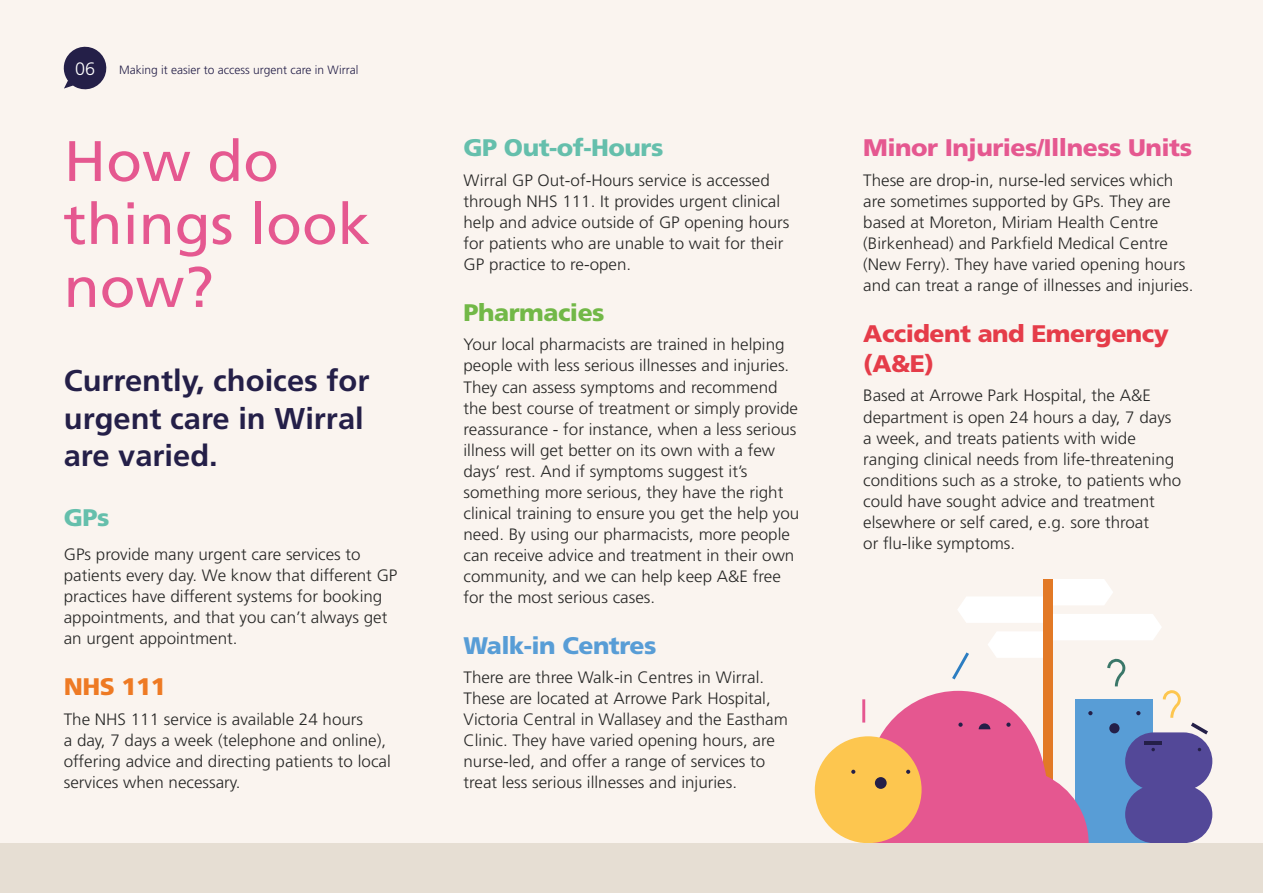
<style>
.page{position:relative;width:1263px;height:893px;background:#faf4ef}
.page>*{position:absolute;margin:0;border:0;box-sizing:border-box;transform-origin:0 0}
.t1{font:57px/63px "Frutiger LT Std";color:#e55890}
.t2{font:700 30px/37.5px "Frutiger LT Std";color:#241f48}
.t3{font:900 24px "Frutiger LT Std";letter-spacing:-.02em;color:#e55890}
.t4{font:900 24px/30px "Frutiger LT Std";letter-spacing:-.02em;color:#e53c49}
.t5{font:900 24px "Frutiger LT Std";letter-spacing:-.02em;color:#65bfac}
.t6{font:900 24px "Frutiger LT Std";letter-spacing:-.02em;color:#589dd6}
.t7{font:900 24px "Frutiger LT Std";letter-spacing:-.02em;color:#72b847}
.t8{font:900 24px "Frutiger LT Std";letter-spacing:-.02em;color:#ee7a24}
.t9{font:300 18px "Frutiger LT Std";color:#fff}
.t10{font:300 16.5px/21px "Frutiger LT Std";color:#282827}
.t11{font:300 12px "Frutiger LT Std";color:#241f48}
</style>
<div class="page">
<hr style="left:862px;top:699px;width:3px;height:23px;background:#e55790">
<div style="left:815px;top:736px;width:106px;height:107px;background:#fdc64f;border-radius:50%"></div>
<svg style="left:851px;top:770px;width:4px;height:4px"></svg>
<svg style="left:868px;top:579px;width:344px;height:264px"></svg>
<div style="left:0;top:843px;width:1263px;height:50px;background:#e6ded3"></div>
<svg style="left:63px;top:46px;width:44px;height:44px"></svg>
<p class="t9" style="left:75px;top:58px;width:22px">06</p>
<p class="t11" style="left:119px;top:63px;width:241px">Making it easier to access urgent care in Wirral</p>
<h1 class="t1" style="left:64px;top:130px;width:308px">How do things look now?</h1>
<h2 class="t2" style="left:64px;top:362px;width:307px">Currently, choices for urgent care in Wirral are varied.</h2>
<h3 class="t5" style="left:64px;top:503px;width:47px">GPs</h3>
<p class="t10" style="left:64px;top:544px;width:335px">GPs provide many urgent care services to patients every day. We know that different GP practices have different systems for booking appointments, and that you can’t always get an urgent appointment.</p>
<h3 class="t8" style="left:64px;top:672px;width:104px">NHS 111</h3>
<p class="t10" style="left:64px;top:709px;width:329px">The NHS 111 service is available 24 hours<br>a day, 7 days a week (telephone and online), offering advice and directing patients to local services when necessary.</p>
<h3 class="t5" style="left:463px;top:133px;width:201px">GP Out-of-Hours</h3>
<p class="t10" style="left:463px;top:170px;width:327px">Wirral GP Out-of-Hours service is accessed through NHS 111. It provides urgent clinical help and advice outside of GP opening hours for patients who are unable to wait for their GP practice to re-open.</p>
<h3 class="t7" style="left:463px;top:298px;width:143px">Pharmacies</h3>
<p class="t10" style="left:463px;top:335px;width:337px">Your local pharmacists are trained in helping people with less serious illnesses and injuries.<br>They can assess symptoms and recommend the best course of treatment or simply provide reassurance - for instance, when a less serious illness will get better on its own with a few days’ rest. And if symptoms suggest it’s something more serious, they have the right clinical training to ensure you get the help you need. By using our pharmacists, more people can receive advice and treatment in their own community, and we can help keep A&amp;E free for the most serious cases.</p>
<h3 class="t6" style="left:463px;top:631px;width:194px">Walk-in Centres</h3>
<p class="t10" style="left:463px;top:667px;width:326px">There are three Walk-in Centres in Wirral.<br>These are located at Arrowe Park Hospital, Victoria Central in Wallasey and the Eastham Clinic. They have varied opening hours, are nurse-led, and offer a range of services to treat less serious illnesses and injuries.</p>
<h3 class="t3" style="left:863px;top:133px;width:330px">Minor Injuries/Illness Units</h3>
<p class="t10" style="left:863px;top:170px;width:332px">These are drop-in, nurse-led services which are sometimes supported by GPs. They are based at Moreton, Miriam Health Centre (Birkenhead) and Parkfield Medical Centre (New Ferry). They have varied opening hours and can treat a range of illnesses and injuries.</p>
<h3 class="t4" style="left:863px;top:319px;width:307px">Accident and Emergency (A&amp;E)</h3>
<p class="t10" style="left:863px;top:386px;width:319px">Based at Arrowe Park Hospital, the A&amp;E department is open 24 hours a day, 7 days a week, and treats patients with wide ranging clinical needs from life-threatening conditions such as a stroke, to patients who could have sought advice and treatment elsewhere or self cared, e.g. sore throat<br>or flu-like symptoms.</p>
</div>
